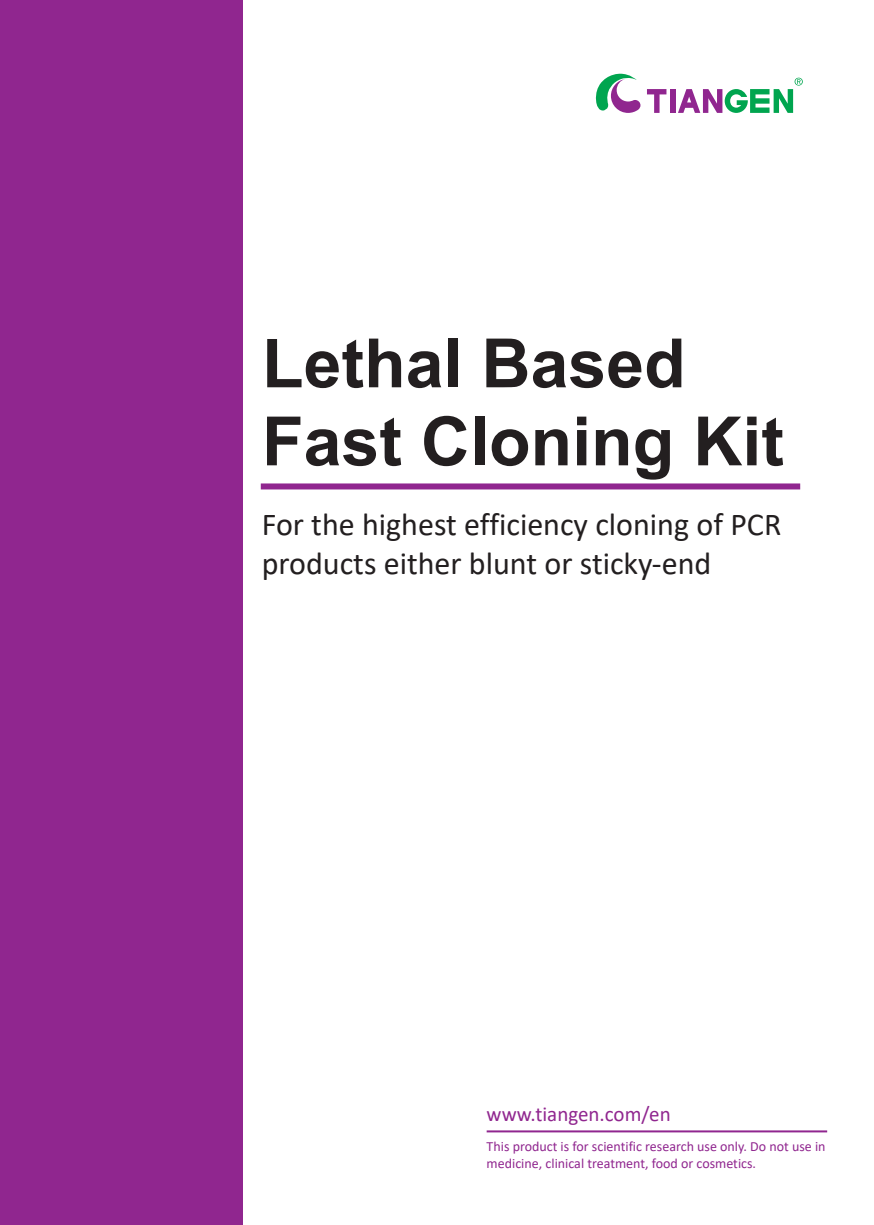
<style>
.page{position:relative;width:874px;height:1225px;background:#fff}
.page>*{position:absolute;margin:0;border:0;box-sizing:border-box;transform-origin:0 0}
.t1{font:700 68px/78px "Arial";color:#231f20}
.t2{font:32px/38.4px "Calibri";color:#231f20}
.t3{font:21px "Calibri";color:#90268f}
.t4{font:14px/16.8px "Calibri";color:#90268f}
</style>
<div class="page">
<div style="left:0;top:0;width:243px;height:1225px;background:#90268f"></div>
<div style="left:261px;top:483px;width:538px;height:6px;background:#90268f"></div>
<hr style="left:486px;top:1130px;width:340px;height:2px;background:#90268f">
<svg style="left:595px;top:73px;width:45px;height:40px"></svg>
<div style="left:670px;top:89px;width:5px;height:24px;background:#90268f"></div>
<svg style="left:647px;top:89px;width:19px;height:24px"></svg>
<svg style="left:678px;top:78px;width:124px;height:35px"></svg>
<h1 class="t1" style="left:262px;top:325px;width:523px">Lethal Based<br>Fast Cloning Kit</h1>
<h2 class="t2" style="left:261px;top:504px;width:521px">For the highest efficiency cloning of PCR products either blunt or sticky-end</h2>
<h3 class="t3" style="left:486px;top:1099px;width:185px">www.tiangen.com/en</h3>
<p class="t4" style="left:486px;top:1138px;width:340px">This product is for scientific research use only. Do not use in medicine, clinical treatment, food or cosmetics.</p>
</div>
